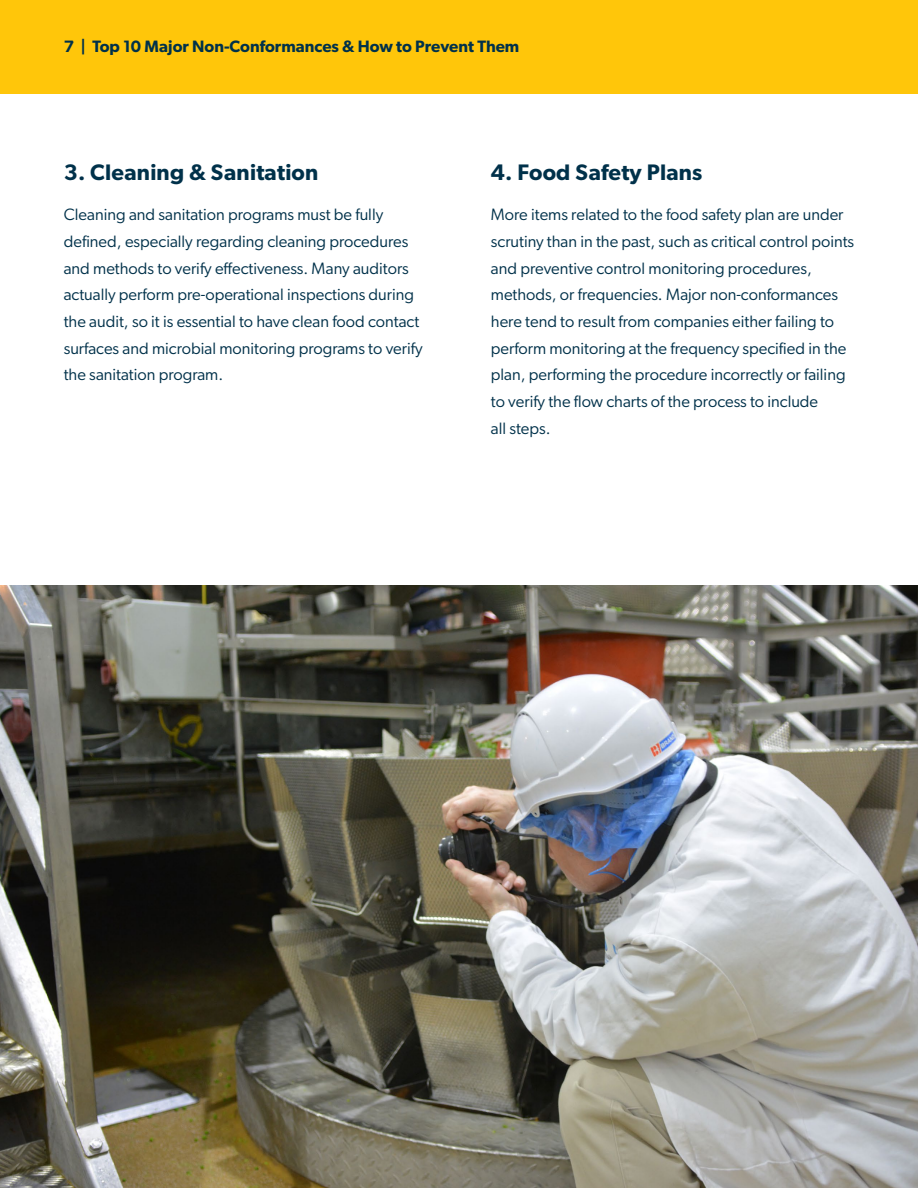
<style>
.page{position:relative;width:918px;height:1188px;background:#fff}
.page>*{position:absolute;margin:0;border:0;box-sizing:border-box;transform-origin:0 0}
.t1{font:600 22.5px "Gibson";letter-spacing:.01em;color:#00314a}
.t2{font:16.5px/26.7px "Gibson";color:#00314a}
.t3{font:600 16.5px "Gibson";color:#00314a}
</style>
<div class="page">
<div style="left:0;top:0;width:918px;height:94px;background:#ffc60a"></div>
<img style="left:0;top:585px;width:918px;height:603px">
<p class="t3" style="left:64px;top:36px;width:457px">7 | Top 10 Major Non-Conformances &amp; How to Prevent Them</p>
<h1 class="t1" style="left:64px;top:159px;width:256px">3. Cleaning &amp; Sanitation</h1>
<p class="t2" style="left:64px;top:201px;width:360px">Cleaning and sanitation programs must be fully defined, especially regarding cleaning procedures and methods to verify effectiveness. Many auditors actually perform pre-operational inspections during the audit, so it is essential to have clean food contact surfaces and microbial monitoring programs to verify the sanitation program.</p>
<h1 class="t1" style="left:491px;top:159px;width:213px">4. Food Safety Plans</h1>
<p class="t2" style="left:491px;top:201px;width:365px">More items related to the food safety plan are under scrutiny than in the past, such as critical control points and preventive control monitoring procedures, methods, or frequencies. Major non-conformances here tend to result from companies either failing to perform monitoring at the frequency specified in the plan, performing the procedure incorrectly or failing to verify the flow charts of the process to include<br>all steps.</p>
</div>
